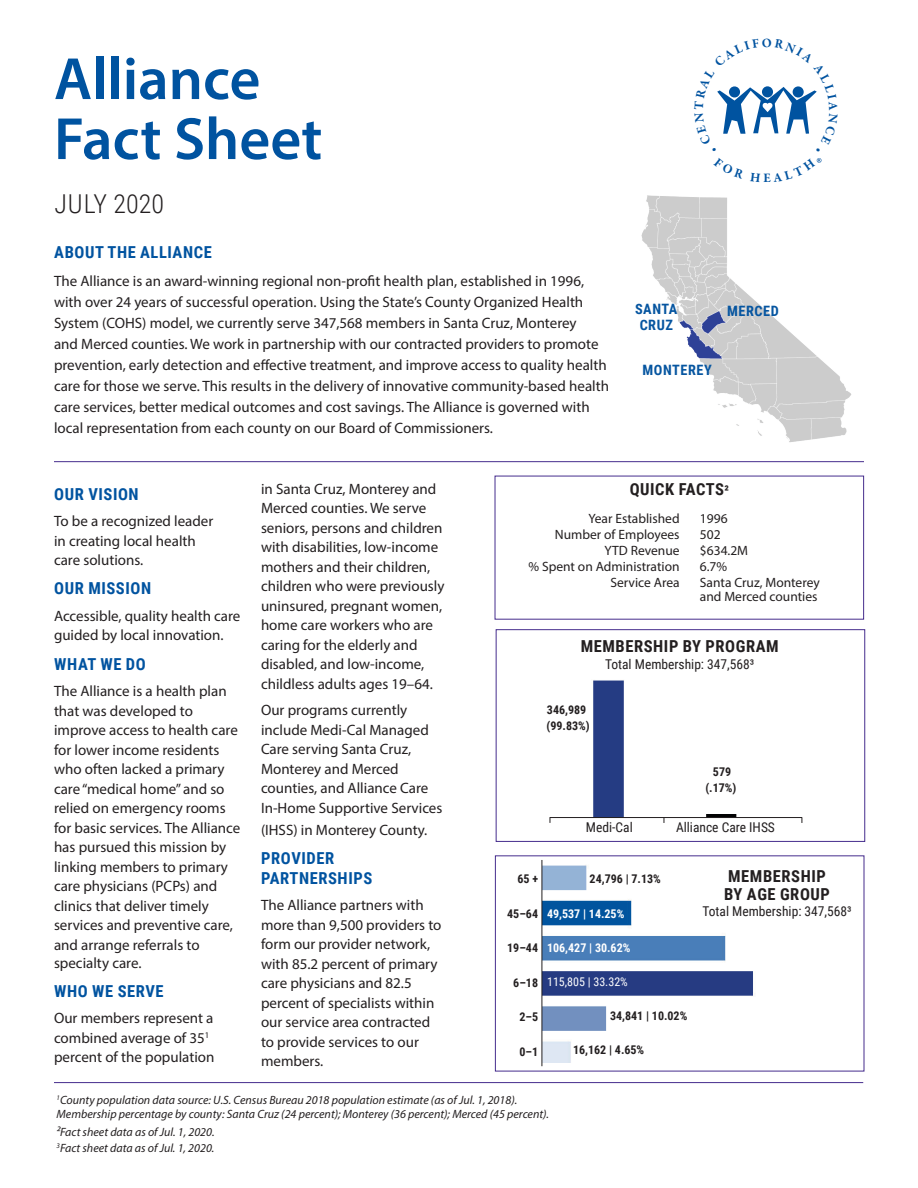
<style>
.page{position:relative;width:918px;height:1188px;background:#fff}
.page>*{position:absolute;margin:0;border:0;box-sizing:border-box;transform-origin:0 0}
.t1{font:600 60px "Myriad Pro";color:#0053a0}
.t2{font:300 26.1px "Roboto Condensed";color:#231f20}
.Subhead{font:700 16.5px/19.8px "Roboto Condensed";letter-spacing:.035em;color:#0053a0}
.Subhead_2{font:700 16.5px "Roboto Condensed";letter-spacing:.035em;color:#231f20}
.Paragraph_Style_2{font:700 16.5px "Roboto Condensed";letter-spacing:.035em;color:#0053a0}
.Paragraph_Style_2-2{font:15px/19.5px "Myriad Pro";color:#231f20}
.Subhead-2{font:15px/19.5px "Myriad Pro";color:#231f20}
.t3{font:700 14.25px/16px "Roboto Condensed";letter-spacing:.035em;color:#0655a0;text-align:center}
.Subhead_2-2{font:13.5px/13.5px "Myriad Pro";color:#231f20}
.Subhead_2-3{font:13.5px "Roboto Condensed";color:#231f20}
.Footnote{font:italic 12px/14.4px "Myriad Pro";color:#231f20}
.Subhead_2-4{font:700 12px "Roboto Condensed";color:#231f20}
.Subhead_2-5{font:italic 12px "Myriad Pro";color:#231f20}
.Subhead_2-6{font:700 12px "Roboto Condensed";color:#fff}
.Paragraph_Style_2-3{font:700 12px "Roboto Condensed";color:#231f20}
.Subhead_2-7{font:12px "Roboto Condensed";color:#fff}
.s1{font-size:13.5px}
</style>
<div class="page">
<div style="left:496px;top:629px;width:369px;height:213px;border:1px solid #462d8d"></div>
<img style="left:706px;top:814px;width:31px;height:3px">
<hr style="left:54px;top:1082px;width:809px;height:1px;background:#462d8d">
<img style="left:642px;top:196px;width:209px;height:246px">
<hr style="left:54px;top:461px;width:810px;height:1px;background:#462d8d">
<img style="left:543px;top:865px;width:210px;height:198px">
<hr style="left:542px;top:860px;width:1px;height:206px;background:#231f20">
<img style="left:593px;top:680px;width:31px;height:137px">
<hr style="left:550px;top:817px;width:252px;height:1px;background:#231f20">
<svg style="left:717px;top:86px;width:100px;height:48px"></svg>
<svg style="left:816px;top:158px;width:5px;height:5px"></svg>
<p class="t1" style="left:54px;top:41px;width:208px">Alliance</p>
<p class="t1" style="left:54px;top:101px;width:270px">Fact Sheet</p>
<p class="t2" style="left:54px;top:186px;width:111px">JULY 2020</p>
<p class="Subhead" style="left:54px;top:242px;width:159px">ABOUT THE ALLIANCE</p>
<p class="Paragraph_Style_2-2" style="left:54px;top:270px;width:557px;line-height:21px">The Alliance is an award-winning regional non-profit health plan, established in 1996, with over 24 years of successful operation. Using the State’s County Organized Health System (COHS) model, we currently serve 347,568 members in Santa Cruz, Monterey<br>and Merced counties. We work in partnership with our contracted providers to promote prevention, early detection and effective treatment, and improve access to quality health care for those we serve. This results in the delivery of innovative community-based health care services, better medical outcomes and cost savings. The Alliance is governed with local representation from each county on our Board of Commissioners.</p>
<p class="t3" style="left:635px;top:301px;width:44px">SANTA<br>CRUZ</p>
<p class="t3" style="left:643px;top:362px;width:71px">MONTEREY</p>
<p class="t3" style="left:727px;top:303px;width:53px">MERCED</p>
<p class="Subhead" style="left:54px;top:484px;width:86px">OUR VISION</p>
<p class="Paragraph_Style_2-2" style="left:54px;top:511px;width:161px">To be a recognized leader in creating local health care solutions.</p>
<p class="Paragraph_Style_2" style="left:54px;top:577px;width:98px">OUR MISSION</p>
<p class="Subhead-2" style="left:54px;top:606px;width:188px">Accessible, quality health care guided by local innovation.</p>
<p class="Subhead" style="left:54px;top:654px;width:93px">WHAT WE DO</p>
<p class="Paragraph_Style_2-2" style="left:54px;top:681px;width:188px">The Alliance is a health plan that was developed to improve access to health care for lower income residents who often lacked a primary care “medical home” and so relied on emergency rooms for basic services. The Alliance has pursued this mission by linking members to primary care physicians (PCPs) and clinics that deliver timely services and preventive care, and arrange referrals to</p>
<p class="Paragraph_Style_2-2" style="left:54px;top:953px;width:89px">specialty care.</p>
<p class="Subhead" style="left:54px;top:981px;width:111px">WHO WE SERVE</p>
<p class="Paragraph_Style_2-2" style="left:54px;top:1008px;width:162px">Our members represent a combined average of 35<sup>1 </sup>percent of the population</p>
<p class="Paragraph_Style_2-2" style="left:261px;top:479px;width:185px">in Santa Cruz, Monterey and<br>Merced counties. We serve seniors, persons and children with disabilities, low-income mothers and their children, children who were previously uninsured, pregnant women, home care workers who are caring for the elderly and disabled, and low-income, childless adults ages 19–64.</p>
<p class="Paragraph_Style_2-2" style="left:261px;top:700px;width:183px">Our programs currently include Medi-Cal Managed<br>Care serving Santa Cruz,<br>Monterey and Merced counties, and Alliance Care<br>In-Home Supportive Services</p>
<p class="Paragraph_Style_2-2" style="left:261px;top:820px;width:168px">(IHSS) in Monterey County.</p>
<p class="Subhead" style="left:261px;top:848px;width:113px">PROVIDER<br>PARTNERSHIPS</p>
<p class="Paragraph_Style_2-2" style="left:261px;top:895px;width:182px">The Alliance partners with more than 9,500 providers to form our provider network, with 85.2 percent of primary care physicians and 82.5 percent of specialists within our service area contracted to provide services to our members.</p>
<p class="Subhead_2" style="left:630px;top:478px;width:101px">QUICK FACTS<span class="s1">²</span></p>
<p class="Subhead_2-2" style="left:589px;top:511px;width:93px">Year Established</p>
<p class="Subhead_2-2" style="left:700px;top:511px;width:29px">1996</p>
<p class="Subhead_2-2" style="left:555px;top:528px;width:126px">Number of Employees</p>
<p class="Subhead_2-2" style="left:700px;top:528px;width:22px">502</p>
<p class="Subhead_2-2" style="left:604px;top:544px;width:77px">YTD Revenue</p>
<p class="Subhead_2-2" style="left:700px;top:544px;width:50px">$634.2M</p>
<p class="Subhead_2-2" style="left:529px;top:560px;width:153px">% Spent on Administration</p>
<p class="Subhead_2-2" style="left:700px;top:560px;width:29px">6.7%</p>
<p class="Subhead_2-2" style="left:610px;top:576px;width:71px">Service Area</p>
<p class="Subhead_2-2" style="left:700px;top:576px;width:121px">Santa Cruz, Monterey and Merced counties</p>
<p class="Subhead_2" style="left:581px;top:635px;width:199px">MEMBERSHIP BY PROGRAM</p>
<p class="Subhead_2-3" style="left:605px;top:655px;width:151px">Total Membership: 347,568³</p>
<p class="Paragraph_Style_2-3" style="left:547px;top:701px;width:41px">346,989</p>
<p class="Paragraph_Style_2-3" style="left:547px;top:717px;width:45px">(99.83%)</p>
<p class="Paragraph_Style_2-3" style="left:713px;top:763px;width:20px">579</p>
<p class="Paragraph_Style_2-3" style="left:705px;top:779px;width:33px">(.17%)</p>
<p class="Subhead_2-4" style="left:517px;top:870px;width:22px">65 +</p>
<p class="Subhead_2-4" style="left:507px;top:905px;width:32px">45–64</p>
<p class="Subhead_2-4" style="left:507px;top:939px;width:32px">19–44</p>
<p class="Subhead_2-4" style="left:513px;top:974px;width:26px">6–18</p>
<p class="Subhead_2-4" style="left:519px;top:1008px;width:20px">2–5</p>
<p class="Subhead_2-4" style="left:519px;top:1043px;width:20px">0–1</p>
<p class="Subhead_2-3" style="left:586px;top:818px;width:48px">Medi-Cal</p>
<p class="Subhead_2-3" style="left:676px;top:818px;width:100px">Alliance Care IHSS</p>
<p class="Subhead_2" style="left:728px;top:864px;width:99px">MEMBERSHIP</p>
<p class="Subhead_2" style="left:724px;top:882px;width:107px">BY AGE GROUP</p>
<p class="Subhead_2-3" style="left:702px;top:902px;width:151px">Total Membership: 347,568³</p>
<p class="Subhead_2-4" style="left:590px;top:870px;width:73px">24,796 | 7.13%</p>
<p class="Subhead_2-6" style="left:547px;top:906px;width:79px">49,537 | 14.25%</p>
<p class="Subhead_2-6" style="left:547px;top:940px;width:85px">106,427 | 30.62%</p>
<p class="Subhead_2-7" style="left:547px;top:973px;width:82px">115,805 | 33.32%</p>
<p class="Subhead_2-4" style="left:610px;top:1008px;width:79px">34,841 | 10.02%</p>
<p class="Subhead_2-4" style="left:573px;top:1041px;width:73px">16,162 | 4.65%</p>
<p class="Footnote" style="left:57px;top:1093px;width:494px"><sup>1</sup>County population data source: U.S. Census Bureau 2018 population estimate (as of Jul. 1, 2018).<br>Membership percentage by county: Santa Cruz (24 percent); Monterey (36 percent); Merced (45 percent).</p>
<p class="Subhead_2-5" style="left:57px;top:1124px;width:159px">2Fact sheet data as of Jul. 1, 2020.</p>
<p class="Subhead_2-5" style="left:57px;top:1141px;width:159px"><sup>3</sup>Fact sheet data as of Jul. 1, 2020.</p>
</div>
